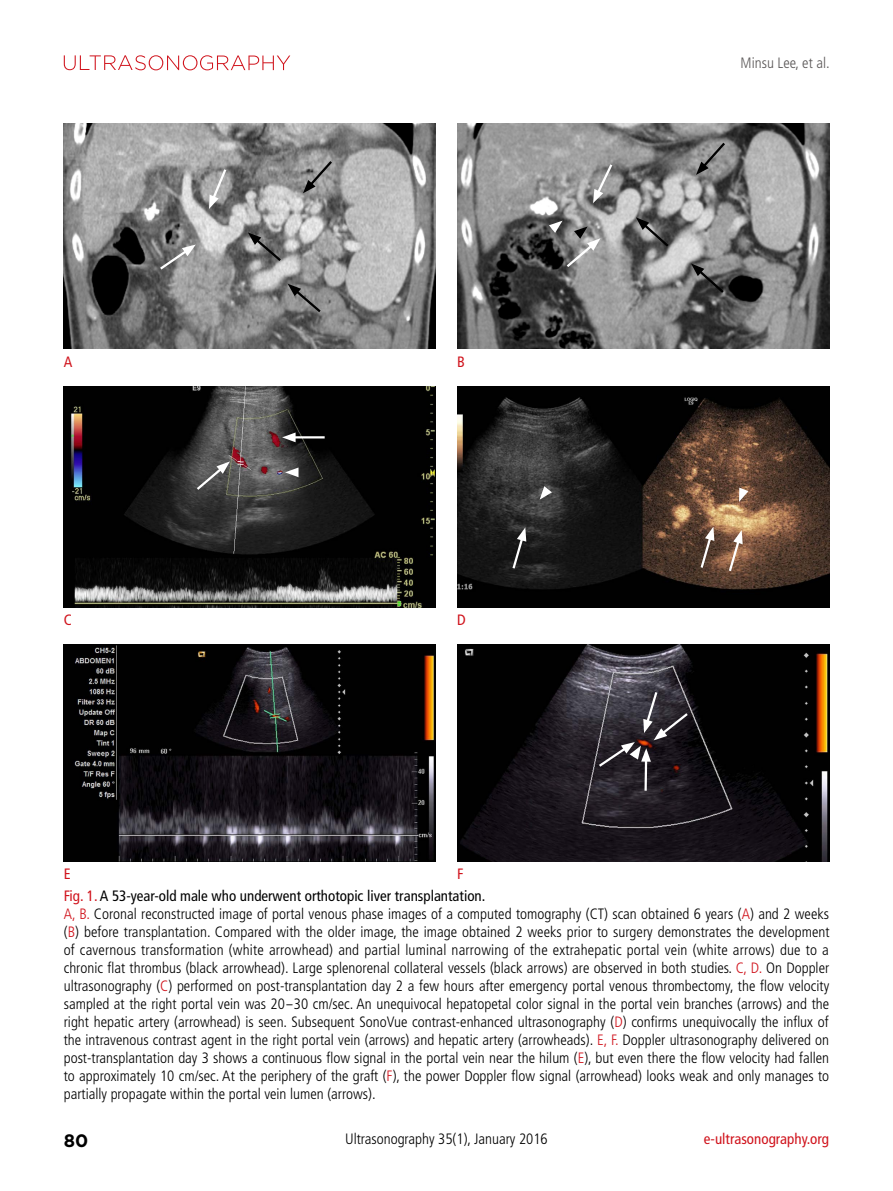
<style>
.page{position:relative;width:893px;height:1191px;background:#fff}
.page>*{position:absolute;margin:0;border:0;box-sizing:border-box;transform-origin:0 0}
.t1{font:700 18px "Gotham";color:#000}
.t2{font:300 condensed 15px/18px "Frutiger LT Std";color:#000}
.t3{font:condensed 15px "Frutiger LT Std";color:#d0131c}
.t4{font:300 condensed 15px "Frutiger LT Std";color:#5a5757}
.s1{font-weight:400;color:#d0131c}
.s2{font-weight:400}
.s3{color:#d0131c}
</style>
<div class="page">
<svg style="left:64px;top:55px;width:226px;height:15px"></svg>
<img style="left:64px;top:123px;width:372px;height:226px">
<img style="left:457px;top:123px;width:372px;height:226px">
<img style="left:64px;top:386px;width:372px;height:221px">
<img style="left:457px;top:386px;width:372px;height:221px">
<img style="left:64px;top:644px;width:372px;height:217px">
<img style="left:457px;top:644px;width:372px;height:217px">
<svg style="left:158px;top:244px;width:38px;height:28px"></svg>
<svg style="left:194px;top:461px;width:36px;height:31px"></svg>
<svg style="left:511px;top:527px;width:15px;height:44px"></svg>
<svg style="left:699px;top:526px;width:15px;height:44px"></svg>
<svg style="left:727px;top:530px;width:16px;height:43px"></svg>
<svg style="left:209px;top:167px;width:19px;height:42px"></svg>
<svg style="left:593px;top:162px;width:21px;height:41px"></svg>
<svg style="left:303px;top:159px;width:31px;height:34px"></svg>
<svg style="left:696px;top:140px;width:31px;height:35px"></svg>
<svg style="left:248px;top:232px;width:35px;height:31px"></svg>
<svg style="left:288px;top:284px;width:35px;height:30px"></svg>
<svg style="left:636px;top:217px;width:35px;height:32px"></svg>
<svg style="left:691px;top:263px;width:35px;height:32px"></svg>
<svg style="left:549px;top:221px;width:51px;height:48px;background:#7d7d7d"></svg>
<hr style="left:291px;top:436px;width:34px;height:2px;background:#fff">
<svg style="left:282px;top:432px;width:14px;height:10px"></svg>
<svg style="left:285px;top:467px;width:13px;height:10px"></svg>
<svg style="left:540px;top:486px;width:12px;height:14px"></svg>
<svg style="left:739px;top:487px;width:9px;height:15px"></svg>
<svg style="left:596px;top:689px;width:94px;height:104px;background:#39343b"></svg>
<p class="t3" style="left:64px;top:352px;width:10px">A</p>
<p class="t3" style="left:457px;top:352px;width:9px">B</p>
<p class="t3" style="left:64px;top:611px;width:10px">C</p>
<p class="t3" style="left:457px;top:611px;width:10px">D</p>
<p class="t3" style="left:64px;top:865px;width:8px">E</p>
<p class="t3" style="left:457px;top:865px;width:8px">F</p>
<p class="t4" style="left:741px;top:54px;width:91px">Minsu Lee, et al.</p>
<p class="t2" style="left:64px;top:886px;width:767px"><span class="s1">Fig. 1.</span> <span class="s2">A 53-year-old male who underwent orthotopic liver transplantation.<br></span><span class="s3">A, B.</span> Coronal reconstructed image of portal venous phase images of a computed tomography (CT) scan obtained 6 years (<span class="s3">A</span>) and 2 weeks (<span class="s3">B</span>) before transplantation. Compared with the older image, the image obtained 2 weeks prior to surgery demonstrates the development of cavernous transformation (white arrowhead) and partial luminal narrowing of the extrahepatic portal vein (white arrows) due to a chronic flat thrombus (black arrowhead). Large splenorenal collateral vessels (black arrows) are observed in both studies. <span class="s3">C, D.</span> On Doppler ultrasonography (<span class="s3">C</span>) performed on post-transplantation day 2 a few hours after emergency portal venous thrombectomy, the flow velocity sampled at the right portal vein was 20-30 cm/sec. An unequivocal hepatopetal color signal in the portal vein branches (arrows) and the right hepatic artery (arrowhead) is seen. Subsequent SonoVue contrast-enhanced ultrasonography (<span class="s3">D</span>) confirms unequivocally the influx of the intravenous contrast agent in the right portal vein (arrows) and hepatic artery (arrowheads). <span class="s3">E, F.</span> Doppler ultrasonography delivered on post-transplantation day 3 shows a continuous flow signal in the portal vein near the hilum (<span class="s3">E</span>), but even there the flow velocity had fallen to approximately 10 cm/sec. At the periphery of the graft (<span class="s3">F</span>), the power Doppler flow signal (arrowhead) looks weak and only manages to partially propagate within the portal vein lumen (arrows).</p>
<p class="t1" style="left:64px;top:1130px;width:26px">80</p>
<p class="t2" style="left:345px;top:1130px;width:204px">Ultrasonography 35(1), January 2016</p>
<p class="t3" style="left:704px;top:1130px;width:127px">e-ultrasonography.org</p>
</div>
